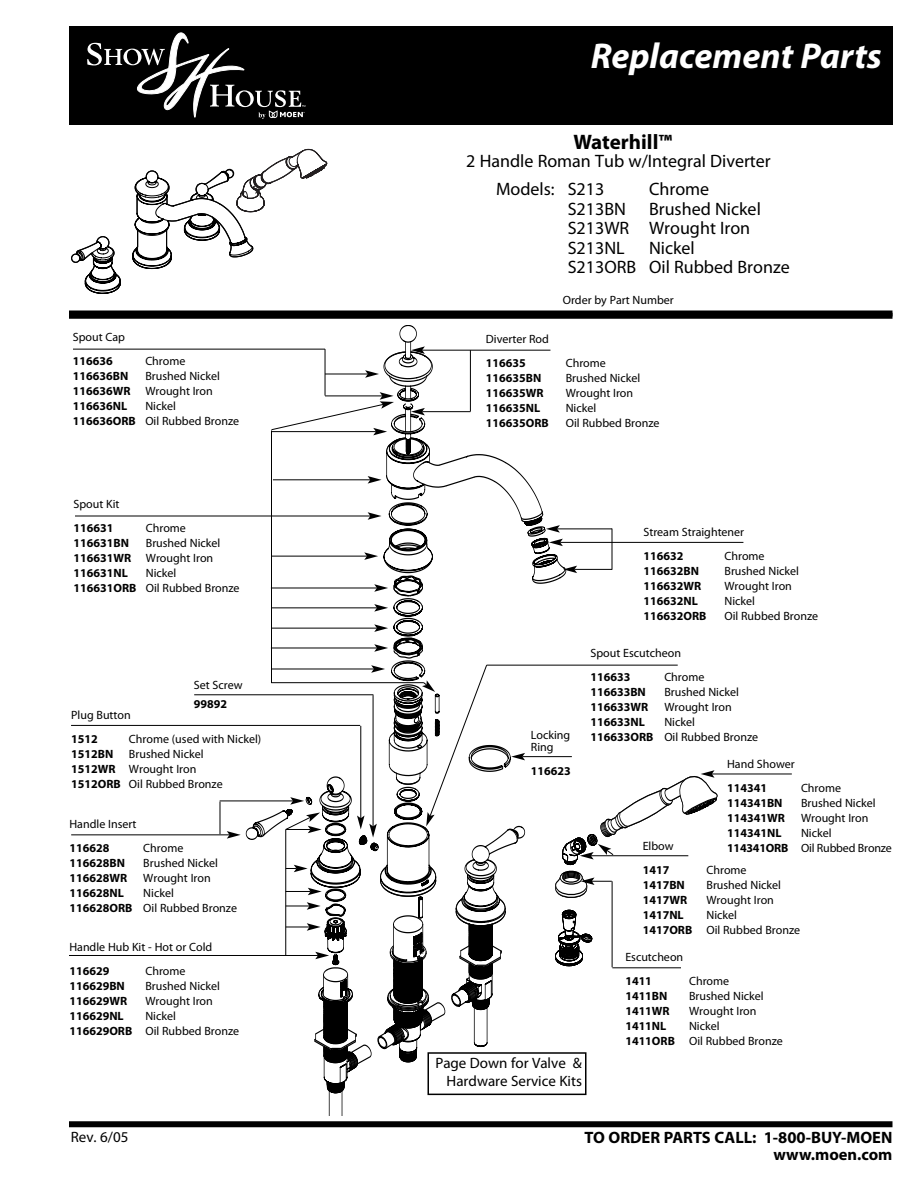
<style>
.page{position:relative;width:918px;height:1188px;background:#fff}
.page>*{position:absolute;margin:0;border:0;box-sizing:border-box;transform-origin:0 0}
.t1{font:italic 700 36px "Myriad Pro";color:#fff}
.t2{font:700 21px "Myriad Pro";color:#000}
.t3{font:18px/19.5px "Myriad Pro";color:#000}
.t4{font:700 16.5px/16.5px "Myriad Pro";color:#000;text-align:right}
.t5{font:15px/18px "Myriad Pro";color:#000;text-align:right}
.t6{font:12px/15px "Myriad Pro";color:#000}
.t7{font:700 12px "Myriad Pro";color:#000}
.s1{font-weight:700}
</style>
<div class="page">
<div style="left:69px;top:1121px;width:823px;height:6px;background:#000"></div>
<div style="left:69px;top:26px;width:823px;height:99px;background:#000"></div>
<svg style="left:87px;top:33px;width:218px;height:86px"></svg>
<svg style="left:71px;top:236px;width:50px;height:58px"></svg>
<svg style="left:132px;top:149px;width:195px;height:121px"></svg>
<div style="left:69px;top:310px;width:823px;height:6px;background:#000"></div>
<div style="left:69px;top:313px;width:823px;height:6px;background:#000"></div>
<hr style="left:560px;top:542px;width:183px;height:1px;background:#000">
<hr style="left:75px;top:516px;width:295px;height:1px;background:#000">
<hr style="left:220px;top:801px;width:73px;height:1px;background:#000">
<hr style="left:73px;top:349px;width:252px;height:1px;background:#000">
<hr style="left:71px;top:725px;width:289px;height:1px;background:#000">
<hr style="left:194px;top:694px;width:179px;height:1px;background:#000">
<hr style="left:220px;top:802px;width:1px;height:32px;background:#000">
<hr style="left:71px;top:834px;width:158px;height:1px;background:#000">
<svg style="left:227px;top:831px;width:14px;height:8px"></svg>
<hr style="left:69px;top:955px;width:249px;height:1px;background:#000">
<hr style="left:712px;top:774px;width:80px;height:1px;background:#000">
<svg style="left:271px;top:325px;width:446px;height:790px"></svg>
<hr style="left:612px;top:967px;width:69px;height:1px;background:#000">
<hr style="left:612px;top:881px;width:1px;height:86px;background:#000">
<div style="left:428px;top:1052px;width:158px;height:43px;border:2px solid #000"></div>
<p class="t6" style="left:73px;top:331px;width:54px">Spout Cap</p>
<p class="t7" style="left:73px;top:357px;width:41px">116636</p>
<p class="t6" style="left:145px;top:355px;width:42px">Chrome</p>
<p class="t7" style="left:73px;top:372px;width:57px">116636BN</p>
<p class="t6" style="left:73px;top:370px;width:149px;text-indent:73px">Brushed Nickel<br><span class="s1">116636WR</span> Wrought Iron<br><span class="s1">116636NL</span></p>
<p class="t6" style="left:73px;top:400px;width:168px;text-indent:73px">Nickel<br><span class="s1">116636ORB</span> Oil Rubbed Bronze</p>
<p class="t6" style="left:74px;top:497px;width:47px">Spout Kit</p>
<p class="t7" style="left:74px;top:523px;width:41px">116631</p>
<p class="t6" style="left:146px;top:521px;width:42px">Chrome</p>
<p class="t7" style="left:74px;top:538px;width:57px">116631BN</p>
<p class="t6" style="left:74px;top:536px;width:148px;text-indent:72px">Brushed Nickel<br><span class="s1">116631WR</span> Wrought Iron<br><span class="s1">116631NL</span></p>
<p class="t6" style="left:74px;top:566px;width:168px;text-indent:72px">Nickel<br><span class="s1">116631ORB</span> Oil Rubbed Bronze</p>
<p class="t6" style="left:194px;top:679px;width:50px">Set Screw</p>
<p class="t7" style="left:194px;top:699px;width:35px">99892</p>
<p class="t6" style="left:71px;top:709px;width:61px">Plug Button</p>
<p class="t7" style="left:71px;top:734px;width:28px">1512</p>
<p class="t6" style="left:129px;top:733px;width:134px">Chrome (used with Nickel)</p>
<p class="t7" style="left:71px;top:749px;width:44px">1512BN</p>
<p class="t6" style="left:71px;top:748px;width:153px;text-indent:58px">Brushed Nickel<br><span class="s1">1512WR</span> Wrought Iron<br><span class="s1">1512ORB</span> Oil Rubbed Bronze</p>
<p class="t6" style="left:69px;top:817px;width:68px">Handle Insert</p>
<p class="t7" style="left:69px;top:843px;width:41px">116628</p>
<p class="t6" style="left:143px;top:841px;width:42px">Chrome</p>
<p class="t7" style="left:69px;top:858px;width:57px">116628BN</p>
<p class="t6" style="left:143px;top:856px;width:76px">Brushed Nickel</p>
<p class="t7" style="left:69px;top:873px;width:59px">116628WR</p>
<p class="t6" style="left:143px;top:871px;width:69px">Wrought Iron</p>
<p class="t7" style="left:69px;top:888px;width:56px">116628NL</p>
<p class="t6" style="left:69px;top:886px;width:169px;text-indent:74px">Nickel<br><span class="s1">116628ORB</span> Oil Rubbed Bronze</p>
<p class="t6" style="left:69px;top:941px;width:144px">Handle Hub Kit - Hot or Cold</p>
<p class="t7" style="left:69px;top:967px;width:41px">116629</p>
<p class="t6" style="left:145px;top:965px;width:42px">Chrome</p>
<p class="t7" style="left:69px;top:982px;width:57px">116629BN</p>
<p class="t6" style="left:145px;top:980px;width:76px">Brushed Nickel</p>
<p class="t7" style="left:69px;top:997px;width:59px">116629WR</p>
<p class="t6" style="left:145px;top:995px;width:69px">Wrought Iron</p>
<p class="t7" style="left:69px;top:1012px;width:56px">116629NL</p>
<p class="t6" style="left:69px;top:1010px;width:171px;text-indent:76px">Nickel<br><span class="s1">116629ORB</span> Oil Rubbed Bronze</p>
<p class="t5" style="left:71px;top:1129px;width:59px">Rev. 6/05</p>
<h1 class="t1" style="left:591px;top:42px;width:293px">Replacement Parts</h1>
<h2 class="t2" style="left:574px;top:134px;width:100px">Waterhill™</h2>
<h3 class="t3" style="left:496px;top:148px;width:276px;line-height:28.5px;text-indent:-30px">2 Handle Roman Tub w/Integral Diverter<br>Models: S213</h3>
<h3 class="t3" style="left:649px;top:181px;width:62px">Chrome</h3>
<h3 class="t3" style="left:568px;top:200px;width:195px;text-indent:81px">Brushed Nickel<br>S213WR Wrought Iron<br>S213NL</h3>
<h3 class="t3" style="left:568px;top:200px;width:60px">S213BN</h3>
<h3 class="t3" style="left:568px;top:239px;width:224px;text-indent:81px">Nickel<br>S213ORB Oil Rubbed Bronze</h3>
<p class="t6" style="left:563px;top:293px;width:113px">Order by Part Number</p>
<p class="t6" style="left:486px;top:332px;width:65px">Diverter Rod</p>
<p class="t7" style="left:486px;top:358px;width:41px">116635</p>
<p class="t6" style="left:566px;top:356px;width:42px">Chrome</p>
<p class="t7" style="left:486px;top:373px;width:57px">116635BN</p>
<p class="t6" style="left:566px;top:371px;width:76px">Brushed Nickel</p>
<p class="t7" style="left:486px;top:388px;width:59px">116635WR</p>
<p class="t6" style="left:566px;top:386px;width:69px">Wrought Iron</p>
<p class="t7" style="left:486px;top:403px;width:56px">116635NL</p>
<p class="t6" style="left:566px;top:401px;width:32px">Nickel</p>
<p class="t7" style="left:486px;top:418px;width:64px">116635ORB</p>
<p class="t6" style="left:566px;top:416px;width:95px">Oil Rubbed Bronze</p>
<p class="t6" style="left:644px;top:526px;width:102px">Stream Straightener</p>
<p class="t7" style="left:644px;top:552px;width:41px">116632</p>
<p class="t6" style="left:724px;top:550px;width:42px">Chrome</p>
<p class="t7" style="left:644px;top:567px;width:57px">116632BN</p>
<p class="t6" style="left:724px;top:565px;width:76px">Brushed Nickel</p>
<p class="t7" style="left:644px;top:582px;width:59px">116632WR</p>
<p class="t6" style="left:724px;top:580px;width:69px">Wrought Iron</p>
<p class="t7" style="left:644px;top:597px;width:56px">116632NL</p>
<p class="t6" style="left:724px;top:595px;width:32px">Nickel</p>
<p class="t7" style="left:644px;top:612px;width:64px">116632ORB</p>
<p class="t6" style="left:724px;top:610px;width:95px">Oil Rubbed Bronze</p>
<p class="t6" style="left:531px;top:730px;width:41px;line-height:12px">Locking<br>Ring</p>
<p class="t7" style="left:531px;top:767px;width:41px">116623</p>
<p class="t5" style="left:435px;top:1055px;width:148px">Page Down for Valve &amp;<br>Hardware Service Kits</p>
<p class="t6" style="left:590px;top:646px;width:92px">Spout Escutcheon</p>
<p class="t7" style="left:590px;top:672px;width:41px">116633</p>
<p class="t6" style="left:664px;top:670px;width:42px">Chrome</p>
<p class="t7" style="left:590px;top:687px;width:57px">116633BN</p>
<p class="t6" style="left:664px;top:685px;width:76px">Brushed Nickel</p>
<p class="t7" style="left:590px;top:702px;width:59px">116633WR</p>
<p class="t6" style="left:664px;top:700px;width:69px">Wrought Iron</p>
<p class="t7" style="left:590px;top:717px;width:56px">116633NL</p>
<p class="t6" style="left:590px;top:715px;width:169px;text-indent:74px">Nickel<br><span class="s1">116633ORB</span> Oil Rubbed Bronze</p>
<p class="t6" style="left:727px;top:757px;width:69px">Hand Shower</p>
<p class="t7" style="left:727px;top:783px;width:41px">114341</p>
<p class="t6" style="left:801px;top:781px;width:42px">Chrome</p>
<p class="t7" style="left:727px;top:798px;width:57px">114341BN</p>
<p class="t6" style="left:801px;top:796px;width:76px">Brushed Nickel</p>
<p class="t7" style="left:727px;top:813px;width:59px">114341WR</p>
<p class="t6" style="left:801px;top:811px;width:69px">Wrought Iron</p>
<p class="t7" style="left:727px;top:828px;width:56px">114341NL</p>
<p class="t6" style="left:801px;top:826px;width:32px">Nickel</p>
<p class="t6" style="left:643px;top:839px;width:32px">Elbow</p>
<p class="t6" style="left:727px;top:841px;width:166px"><span class="s1">114341ORB</span> Oil Rubbed Bronze</p>
<p class="t7" style="left:643px;top:865px;width:28px">1417</p>
<p class="t6" style="left:706px;top:863px;width:42px">Chrome</p>
<p class="t7" style="left:643px;top:880px;width:44px">1417BN</p>
<p class="t6" style="left:706px;top:878px;width:76px">Brushed Nickel</p>
<p class="t7" style="left:643px;top:895px;width:46px">1417WR</p>
<p class="t6" style="left:706px;top:893px;width:69px">Wrought Iron</p>
<p class="t7" style="left:643px;top:910px;width:43px">1417NL</p>
<p class="t6" style="left:643px;top:908px;width:159px;text-align:center">Nickel<br><span class="s1">1417ORB</span> Oil Rubbed Bronze</p>
<p class="t6" style="left:625px;top:950px;width:59px">Escutcheon</p>
<p class="t7" style="left:625px;top:976px;width:28px">1411</p>
<p class="t6" style="left:689px;top:974px;width:42px">Chrome</p>
<p class="t7" style="left:625px;top:991px;width:44px">1411BN</p>
<p class="t6" style="left:689px;top:989px;width:76px">Brushed Nickel</p>
<p class="t7" style="left:625px;top:1006px;width:46px">1411WR</p>
<p class="t6" style="left:689px;top:1004px;width:69px">Wrought Iron</p>
<p class="t7" style="left:625px;top:1021px;width:43px">1411NL</p>
<p class="t6" style="left:625px;top:1019px;width:159px;text-align:center">Nickel<br><span class="s1">1411ORB</span> Oil Rubbed Bronze</p>
<h3 class="t4" style="left:584px;top:1131px;width:310px">TO ORDER PARTS CALL: 1-800-BUY-MOEN www.moen.com</h3>
</div>
